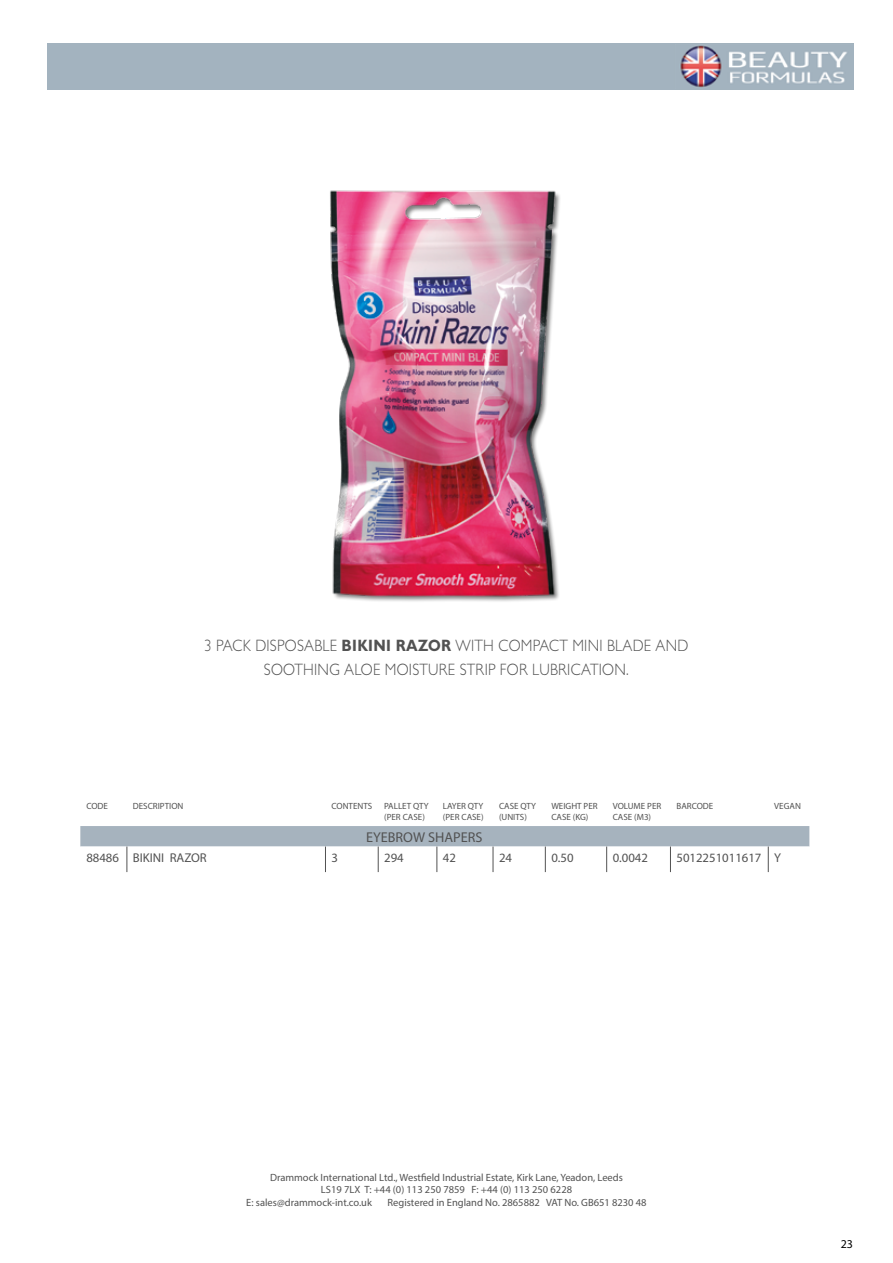
<style>
.page{position:relative;width:893px;height:1263px;background:#fff}
.page>*{position:absolute;margin:0;border:0;box-sizing:border-box;transform-origin:0 0}
.t1{font:300 16.5px/24px "Gill Sans";letter-spacing:.02em;color:#525252;text-align:center;scale:.9 1}
.t2{font:14.25px "Myriad Pro";color:#525252}
.t3{font:12.75px "Myriad Pro";color:#525252}
.t4{font:12px "Myriad Pro";color:#000}
.t5{font:10.5px "Myriad Pro";color:#525252}
.t6{font:9px/10.8px "Myriad Pro";color:#525252}
.s1{font-weight:700}
</style>
<div class="page">
<img style="left:330px;top:190px;width:230px;height:412px">
<div style="left:48px;top:43px;width:806px;height:47px;background:#a3b3bf"></div>
<img style="left:680px;top:45px;width:167px;height:42px">
<svg style="left:80px;top:826px;width:729px;height:46px"></svg>
<h1 class="t1" style="left:204px;top:633px;width:539px">3 PACK DISPOSABLE <span class="s1">BIKINI RAZOR</span> WITH COMPACT MINI BLADE AND<br>SOOTHING ALOE MOISTURE STRIP FOR LUBRICATION.</h1>
<p class="t6" style="left:86px;top:801px;width:23px">CODE</p>
<p class="t6" style="left:133px;top:801px;width:52px">DESCRIPTION</p>
<p class="t6" style="left:331px;top:801px;width:42px">CONTENTS</p>
<p class="t6" style="left:384px;top:801px;width:46px">PALLET QTY (PER CASE)</p>
<p class="t6" style="left:443px;top:801px;width:42px">LAYER QTY (PER CASE)</p>
<p class="t6" style="left:499px;top:801px;width:39px">CASE QTY (UNITS)</p>
<p class="t6" style="left:551px;top:801px;width:48px">WEIGHT PER<br>CASE (KG)</p>
<p class="t6" style="left:613px;top:801px;width:50px">VOLUME PER<br>CASE (M3)</p>
<p class="t6" style="left:676px;top:801px;width:38px">BARCODE</p>
<p class="t6" style="left:774px;top:801px;width:28px">VEGAN</p>
<h2 class="t2" style="left:366px;top:828px;width:118px">EYEBROW SHAPERS</h2>
<p class="t3" style="left:86px;top:850px;width:122px">88486 BIKINI RAZOR</p>
<p class="t3" style="left:331px;top:850px;width:8px">3</p>
<p class="t3" style="left:384px;top:850px;width:21px">294</p>
<p class="t3" style="left:443px;top:850px;width:15px">42</p>
<p class="t3" style="left:499px;top:850px;width:15px">24</p>
<p class="t3" style="left:551px;top:850px;width:24px">0.50</p>
<p class="t3" style="left:613px;top:850px;width:37px">0.0042</p>
<p class="t3" style="left:676px;top:850px;width:106px">5012251011617 Y</p>
<p class="t5" style="left:270px;top:1171px;width:354px">Drammock International Ltd., Westfield Industrial Estate, Kirk Lane, Yeadon, Leeds</p>
<p class="t5" style="left:321px;top:1183px;width:253px">LS19 7LX T: +44 (0) 113 250 7859 F: +44 (0) 113 250 6228</p>
<p class="t5" style="left:246px;top:1196px;width:127px">E: sales@drammock-int.co.uk</p>
<p class="t5" style="left:388px;top:1196px;width:261px">Registered in England No. 2865882 VAT No. GB651 8230 48</p>
<p class="t4" style="left:841px;top:1236px;width:14px">23</p>
</div>
